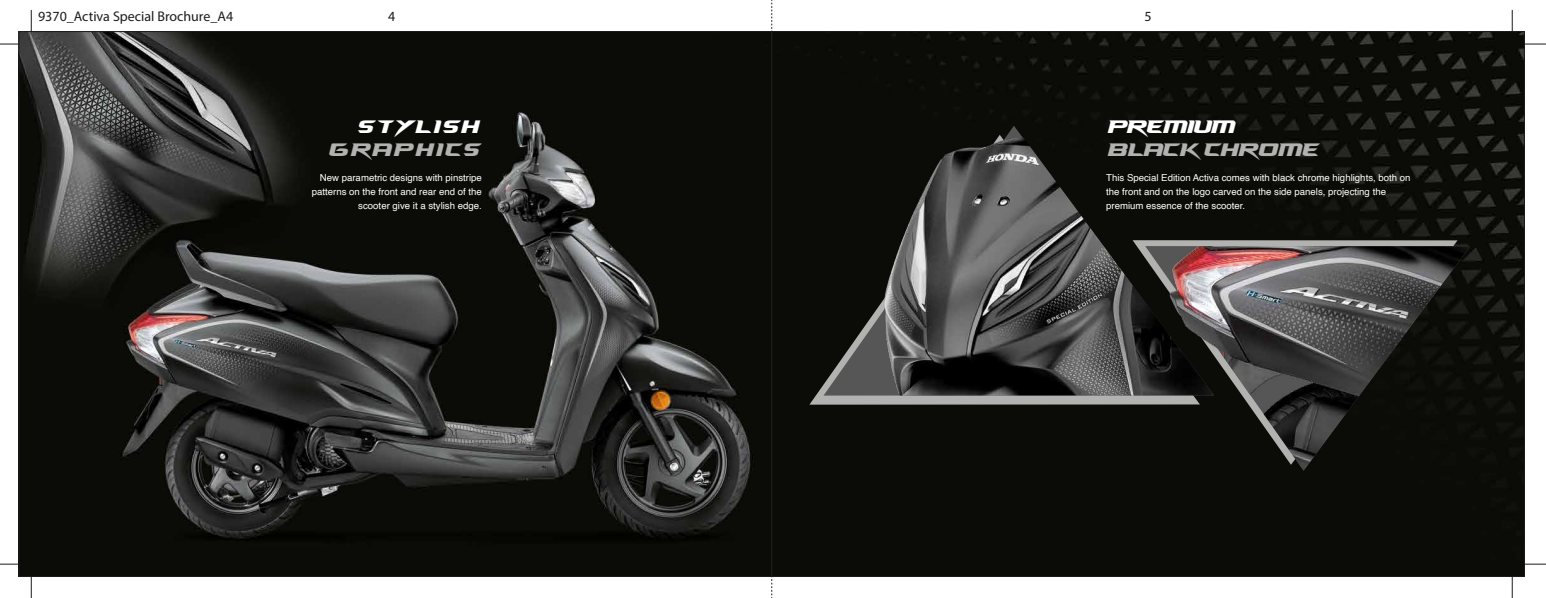
<style>
.page{position:relative;width:1546px;height:598px;background:#fff}
.page>*{position:absolute;margin:0;border:0;box-sizing:border-box;transform-origin:0 0}
.t1{font:35px "NHL Ducks";letter-spacing:.05em;color:#b2b2b1;scale:.79 1}
.t2{font:35px "NHL Ducks";letter-spacing:.1em;color:#b2b2b1;scale:.79 1}
.t3{font:35px "NHL Ducks";letter-spacing:.02em;color:#fff;scale:.79 1}
.t4{font:35px "NHL Ducks";letter-spacing:.1em;color:#fff;scale:.79 1}
.t5{font:14px "Myriad Pro";color:#1c1c1b}
.t6{font:9.62px/14px "Helvetica";color:#fff}
</style>
<div class="page">
<img style="left:20px;top:33px;width:1503px;height:542px">
<svg style="left:0;top:564px;width:19px;height:1px"></svg>
<svg style="left:31px;top:576px;width:1px;height:22px"></svg>
<svg style="left:31px;top:10px;width:1px;height:21px"></svg>
<svg style="left:771px;top:576px;width:1px;height:22px"></svg>
<svg style="left:771px;top:0;width:1px;height:32px"></svg>
<svg style="left:0;top:44px;width:19px;height:1px"></svg>
<svg style="left:1524px;top:564px;width:22px;height:1px"></svg>
<svg style="left:1512px;top:576px;width:1px;height:22px"></svg>
<svg style="left:1512px;top:10px;width:1px;height:21px"></svg>
<svg style="left:1524px;top:44px;width:22px;height:1px"></svg>
<svg style="left:809px;top:135px;width:308px;height:269px;background:#4f504d"></svg>
<div style="left:823px;top:126px;width:391px;height:9px;background:#0b0c07"></div>
<img style="left:823px;top:135px;width:391px;height:260px">
<svg style="left:1132px;top:240px;width:325px;height:6px;background:#a7a7a6"></svg>
<img style="left:1117px;top:246px;width:353px;height:224px">
<h2 class="t5" style="left:38px;top:8px;width:197px">9370_Activa Special Brochure_A4</h2>
<h2 class="t5" style="left:388px;top:8px;width:9px">4</h2>
<h2 class="t5" style="left:1144px;top:8px;width:9px">5</h2>
<h1 class="t4" style="left:358px;top:109px;width:155px">STYLISH</h1>
<h1 class="t2" style="left:329px;top:133px;width:192px">GRAPHICS</h1>
<p class="t6" style="left:312px;top:170px;width:172px;text-align:right">New parametric designs with pinstripe patterns on the front and rear end of the scooter give it a stylish edge.</p>
<h1 class="t3" style="left:1108px;top:109px;width:162px">PREMIUM</h1>
<h1 class="t1" style="left:1108px;top:133px;width:267px">BLACK CHROME</h1>
<p class="t6" style="left:1106px;top:170px;width:306px">This Special Edition Activa comes with black chrome highlights, both on the front and on the logo carved on the side panels, projecting the premium essence of the scooter.</p>
</div>
